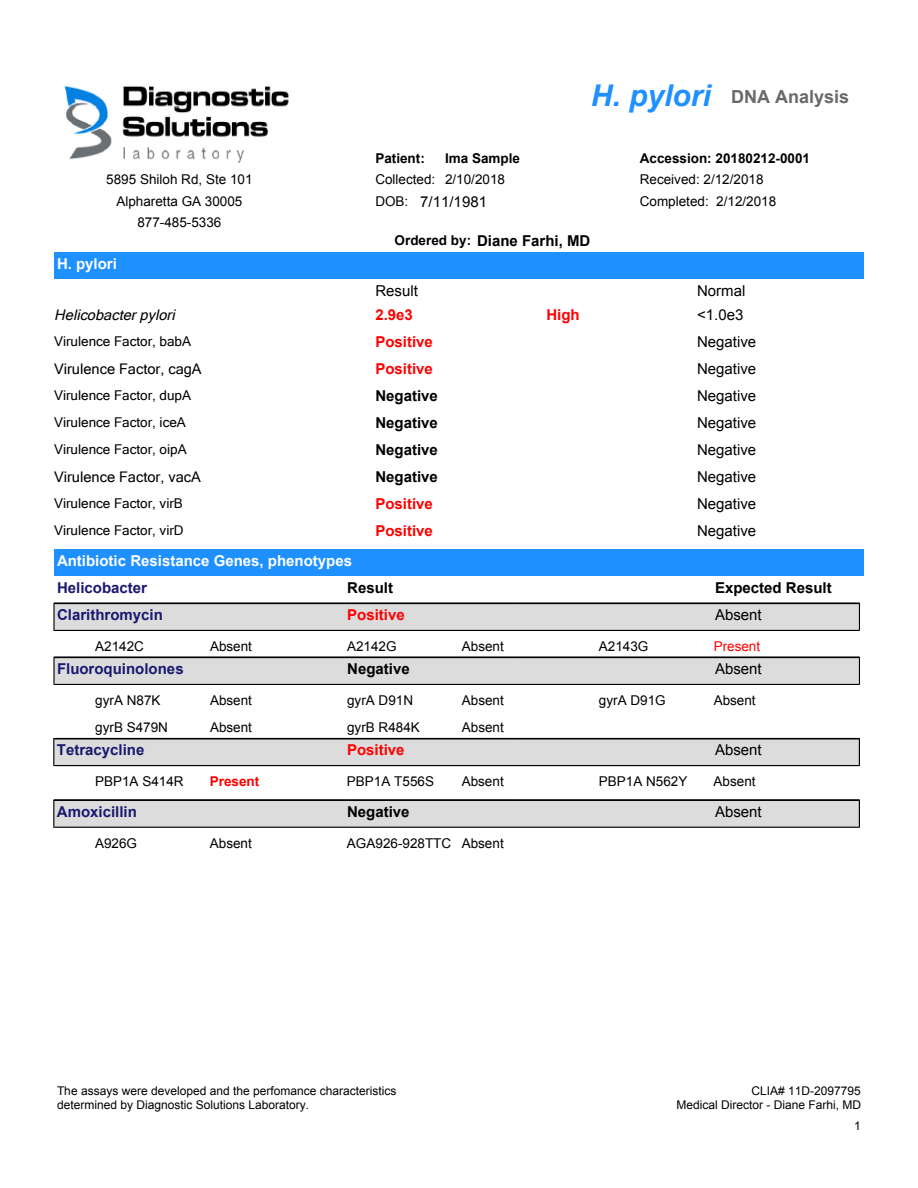
<style>
.page{position:relative;width:918px;height:1188px;background:#fff}
.page>*{position:absolute;margin:0;border:0;box-sizing:border-box;transform-origin:0 0}
.t1{font:700 18px "Arial";color:#696969}
.t2{font:15px "Arial";color:#000}
.t3{font:700 15px "Arial";color:#000}
.t4{font:700 15px "Arial";color:#191970}
.t5{font:700 15px "Arial";color:#f00}
.t6{font:700 15px "Arial";color:#fff}
.t7{font:14.7px "Microsoft Sans Serif";color:#000}
.t8{font:italic 14.7px "Microsoft Sans Serif";color:#000}
.t9{font:13.5px/21.6px "Arial";color:#000}
.t10{font:13.5px "Microsoft Sans Serif";color:#000}
.t11{font:700 13.5px "Arial";color:#000}
.t12{font:13.5px "Arial";color:#f00}
.t13{font:700 13.5px "Arial";color:#f00}
.t14{font:12px/13.8px "Arial";color:#000}
.s1{font-size:13.5px}
.s2{font-style:italic;font-size:30px;color:#1e90ff}
</style>
<div class="page">
<img style="left:64px;top:85px;width:225px;height:78px">
<div style="left:54px;top:252px;width:810px;height:27px;background:#1e90ff"></div>
<div style="left:54px;top:549px;width:810px;height:27px;background:#1e90ff"></div>
<svg style="left:53px;top:603px;width:807px;height:28px"></svg>
<svg style="left:53px;top:657px;width:807px;height:28px"></svg>
<svg style="left:53px;top:738px;width:807px;height:28px"></svg>
<svg style="left:53px;top:799px;width:807px;height:29px"></svg>
<p class="t9" style="left:106px;top:169px;width:148px;text-align:center">5895 Shiloh Rd, Ste 101<br>Alpharetta GA 30005<br>877-485-5336</p>
<p class="t6" style="left:57px;top:254px;width:61px">H. pylori</p>
<p class="t11" style="left:375px;top:149px;width:51px">Patient:</p>
<p class="t11" style="left:445px;top:149px;width:77px">Ima Sample</p>
<p class="t9" style="left:375px;top:169px;width:131px">Collected: 2/10/2018</p>
<p class="t2" style="left:375px;top:192px;width:113px"><span class="s1">DOB:</span> 7/11/1981</p>
<h1 class="t1" style="left:591px;top:85px;width:260px"><span class="s2">H. pylori</span> DNA Analysis</h1>
<p class="t11" style="left:640px;top:149px;width:172px">Accession: 20180212-0001</p>
<p class="t9" style="left:640px;top:169px;width:138px">Received: 2/12/2018<br>Completed: 2/12/2018</p>
<p class="t3" style="left:395px;top:231px;width:197px"><span class="s1">Ordered by:</span> Diane Farhi, MD</p>
<p class="t2" style="left:375px;top:281px;width:44px">Result</p>
<p class="t2" style="left:697px;top:281px;width:50px">Normal</p>
<p class="t8" style="left:54px;top:306px;width:125px">Helicobacterpylori</p>
<p class="t5" style="left:375px;top:305px;width:39px">2.9e3</p>
<p class="t5" style="left:546px;top:305px;width:35px">High</p>
<p class="t2" style="left:697px;top:305px;width:48px">&lt;1.0e3</p>
<p class="t10" style="left:54px;top:333px;width:139px">Virulence Factor, babA</p>
<p class="t5" style="left:375px;top:332px;width:59px">Positive</p>
<p class="t2" style="left:697px;top:332px;width:61px">Negative</p>
<p class="t7" style="left:54px;top:360px;width:149px">Virulence Factor, cagA</p>
<p class="t5" style="left:375px;top:359px;width:59px">Positive</p>
<p class="t2" style="left:697px;top:359px;width:61px">Negative</p>
<p class="t10" style="left:54px;top:387px;width:139px">Virulence Factor, dupA</p>
<p class="t3" style="left:375px;top:386px;width:64px">Negative</p>
<p class="t2" style="left:697px;top:386px;width:61px">Negative</p>
<p class="t10" style="left:54px;top:414px;width:133px">Virulence Factor, iceA</p>
<p class="t3" style="left:375px;top:413px;width:64px">Negative</p>
<p class="t2" style="left:697px;top:413px;width:61px">Negative</p>
<p class="t10" style="left:54px;top:441px;width:134px">Virulence Factor, oipA</p>
<p class="t3" style="left:375px;top:440px;width:64px">Negative</p>
<p class="t2" style="left:697px;top:440px;width:61px">Negative</p>
<p class="t7" style="left:54px;top:468px;width:148px">Virulence Factor, vacA</p>
<p class="t3" style="left:375px;top:467px;width:64px">Negative</p>
<p class="t2" style="left:697px;top:467px;width:61px">Negative</p>
<p class="t10" style="left:54px;top:495px;width:130px">Virulence Factor, virB</p>
<p class="t5" style="left:375px;top:494px;width:59px">Positive</p>
<p class="t2" style="left:697px;top:494px;width:61px">Negative</p>
<p class="t10" style="left:54px;top:522px;width:131px">Virulence Factor, virD</p>
<p class="t5" style="left:375px;top:521px;width:59px">Positive</p>
<p class="t2" style="left:697px;top:521px;width:61px">Negative</p>
<p class="t6" style="left:57px;top:551px;width:297px">Antibiotic Resistance Genes, phenotypes</p>
<p class="t4" style="left:57px;top:578px;width:92px">Helicobacter</p>
<p class="t3" style="left:347px;top:578px;width:47px">Result</p>
<p class="t3" style="left:715px;top:578px;width:118px">Expected Result</p>
<p class="t4" style="left:57px;top:605px;width:107px">Clarithromycin</p>
<p class="t5" style="left:347px;top:605px;width:59px">Positive</p>
<p class="t2" style="left:715px;top:605px;width:48px">Absent</p>
<p class="t9" style="left:95px;top:636px;width:50px">A2142C</p>
<p class="t9" style="left:210px;top:636px;width:44px">Absent</p>
<p class="t9" style="left:347px;top:636px;width:51px">A2142G</p>
<p class="t9" style="left:462px;top:636px;width:44px">Absent</p>
<p class="t9" style="left:599px;top:636px;width:51px">A2143G</p>
<p class="t12" style="left:714px;top:637px;width:48px">Present</p>
<p class="t4" style="left:57px;top:659px;width:128px">Fluoroquinolones</p>
<p class="t3" style="left:347px;top:659px;width:64px">Negative</p>
<p class="t2" style="left:715px;top:659px;width:48px">Absent</p>
<p class="t9" style="left:95px;top:690px;width:67px">gyrA N87K</p>
<p class="t9" style="left:210px;top:690px;width:44px">Absent</p>
<p class="t9" style="left:347px;top:690px;width:68px">gyrA D91N</p>
<p class="t9" style="left:462px;top:690px;width:44px">Absent</p>
<p class="t9" style="left:599px;top:690px;width:68px">gyrA D91G</p>
<p class="t9" style="left:714px;top:690px;width:44px">Absent</p>
<p class="t9" style="left:95px;top:717px;width:74px">gyrB S479N</p>
<p class="t9" style="left:210px;top:717px;width:44px">Absent</p>
<p class="t9" style="left:347px;top:717px;width:74px">gyrB R484K</p>
<p class="t9" style="left:462px;top:717px;width:44px">Absent</p>
<p class="t4" style="left:57px;top:740px;width:89px">Tetracycline</p>
<p class="t5" style="left:347px;top:740px;width:59px">Positive</p>
<p class="t2" style="left:715px;top:740px;width:48px">Absent</p>
<p class="t9" style="left:95px;top:771px;width:90px">PBP1A S414R</p>
<p class="t13" style="left:210px;top:773px;width:51px">Present</p>
<p class="t9" style="left:347px;top:771px;width:89px">PBP1A T556S</p>
<p class="t9" style="left:462px;top:771px;width:44px">Absent</p>
<p class="t9" style="left:599px;top:771px;width:90px">PBP1A N562Y</p>
<p class="t9" style="left:714px;top:771px;width:44px">Absent</p>
<p class="t4" style="left:57px;top:802px;width:82px">Amoxicillin</p>
<p class="t3" style="left:347px;top:802px;width:64px">Negative</p>
<p class="t2" style="left:715px;top:802px;width:48px">Absent</p>
<p class="t9" style="left:95px;top:832px;width:44px">A926G</p>
<p class="t9" style="left:210px;top:832px;width:44px">Absent</p>
<p class="t9" style="left:347px;top:832px;width:158px">AGA926-928TTC Absent</p>
<p class="t14" style="left:57px;top:1084px;width:341px">The assays were developed and the perfomance characteristics determined by Diagnostic Solutions Laboratory.</p>
<p class="t14" style="left:676px;top:1084px;width:186px;text-align:right">CLIA# 11D-2097795<br>Medical Director - Diane Farhi, MD</p>
<p class="t14" style="left:854px;top:1119px;width:8px">1</p>
</div>
